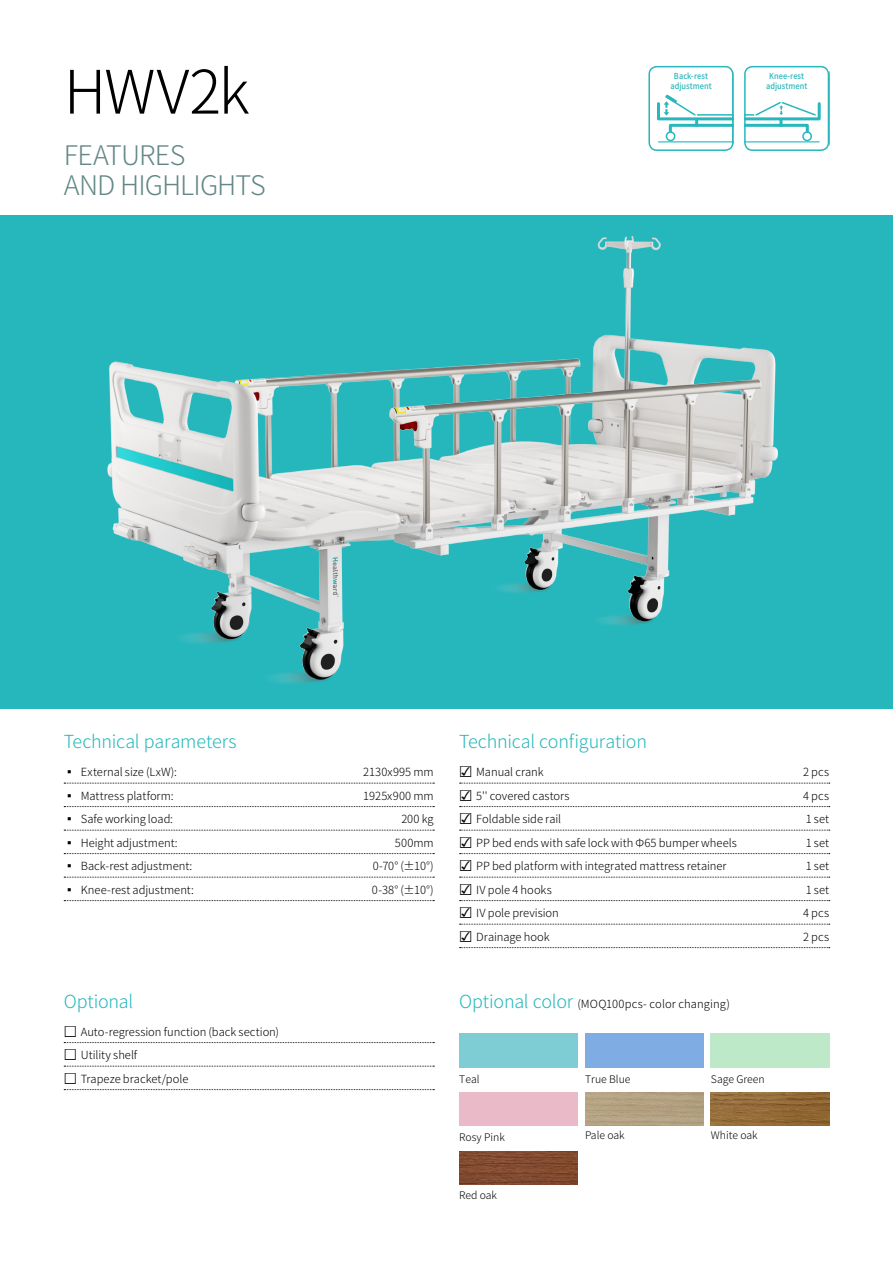
<style>
.page{position:relative;width:893px;height:1263px;background:#fff}
.page>*{position:absolute;margin:0;border:0;box-sizing:border-box;transform-origin:0 0}
.t1{font:300 60px "Noto Sans CJ Ksc";letter-spacing:-.02em;color:#000}
.t2{font:300 27px/30px "Noto Sans CJ Ksc";letter-spacing:-.035em;color:#638786}
.t3{font:300 18px "Noto Sans CJ Ksc";letter-spacing:-.01em;color:#26b7bc}
.t4{font:300 11.25px/23.5px "Noto Sans CJ Ksc";color:#000}
.t5{font:300 10.5px "Noto Sans CJ Ksc";color:#000}
.t6{font:500 8.25px/9.9px "Noto Sans CJ Ksc";letter-spacing:.005em;color:#27b7bc;text-align:center;scale:.9 1}
.s1{font-family:"Arial Unicode MS";font-weight:400;font-size:18px}
.s2{font-size:18px;color:#26b7bc}
</style>
<div class="page">
<div style="left:0;top:215px;width:893px;height:493px;background:#26b7bc"></div>
<svg style="left:64px;top:783px;width:370px;height:1px"></svg>
<svg style="left:64px;top:806px;width:370px;height:1px"></svg>
<svg style="left:64px;top:830px;width:370px;height:1px"></svg>
<svg style="left:64px;top:853px;width:370px;height:1px"></svg>
<svg style="left:64px;top:877px;width:370px;height:1px"></svg>
<svg style="left:64px;top:900px;width:370px;height:1px"></svg>
<svg style="left:64px;top:1042px;width:370px;height:1px"></svg>
<svg style="left:64px;top:1066px;width:370px;height:1px"></svg>
<svg style="left:64px;top:1089px;width:370px;height:1px"></svg>
<img style="left:585px;top:1093px;width:118px;height:33px">
<svg style="left:459px;top:1151px;width:118px;height:1px"></svg>
<img style="left:459px;top:1152px;width:118px;height:33px">
<img style="left:711px;top:1093px;width:118px;height:33px">
<svg style="left:460px;top:783px;width:370px;height:1px"></svg>
<svg style="left:460px;top:806px;width:370px;height:1px"></svg>
<svg style="left:460px;top:830px;width:370px;height:1px"></svg>
<svg style="left:460px;top:853px;width:370px;height:1px"></svg>
<svg style="left:460px;top:877px;width:370px;height:1px"></svg>
<svg style="left:460px;top:900px;width:370px;height:1px"></svg>
<svg style="left:460px;top:924px;width:370px;height:1px"></svg>
<svg style="left:460px;top:947px;width:370px;height:1px"></svg>
<div style="left:648px;top:66px;width:85px;height:85px;border:2px solid #27b7bc;border-radius:8px"></div>
<svg style="left:655px;top:66px;width:79px;height:85px"></svg>
<hr style="left:744px;top:141px;width:75px;height:1px;background:#27b7bc">
<div style="left:802px;top:131px;width:10px;height:10px;border:2px solid #27b7bc;border-radius:50%"></div>
<svg style="left:747px;top:102px;width:74px;height:33px"></svg>
<div style="left:744px;top:66px;width:85px;height:85px;border:2px solid #27b7bc;border-radius:8px"></div>
<svg style="left:829px;top:70px;width:1px;height:76px"></svg>
<img style="left:107px;top:236px;width:671px;height:448px">
<h1 class="t1" style="left:64px;top:58px;width:187px">HWV2k</h1>
<h2 class="t2" style="left:64px;top:141px;width:159px">Features<br>and Highli ghts</h2>
<p class="t6" style="left:670px;top:71px;width:47px">Back-rest adjustment</p>
<p class="t6" style="left:766px;top:71px;width:47px">Knee-rest adjustment</p>
<h3 class="t3" style="left:64px;top:732px;width:174px">Technical parameters</h3>
<p class="t4" style="left:64px;top:761px;width:115px">▪ External size (LxW):</p>
<p class="t4" style="left:363px;top:761px;width:72px">2130x995 mm</p>
<p class="t4" style="left:64px;top:784px;width:111px">▪ Mattress platform:</p>
<p class="t4" style="left:363px;top:784px;width:72px">1925x900 mm</p>
<p class="t4" style="left:64px;top:808px;width:111px">▪ Safe working load:</p>
<p class="t4" style="left:401px;top:808px;width:34px">200 kg</p>
<p class="t4" style="left:64px;top:831px;width:115px">▪ Height adjustment:</p>
<p class="t4" style="left:395px;top:831px;width:40px">500mm</p>
<p class="t4" style="left:64px;top:855px;width:130px">▪ Back-rest adjustment:</p>
<p class="t4" style="left:373px;top:855px;width:62px">0-70° (±10°)</p>
<p class="t4" style="left:64px;top:878px;width:132px">▪ Knee-rest adjustment:</p>
<p class="t4" style="left:372px;top:878px;width:63px">0-38° (±10°)</p>
<h3 class="t3" style="left:64px;top:991px;width:71px">Optional</h3>
<p class="t4" style="left:64px;top:1020px;width:217px"><span class="s1">☐</span> Auto-regression function (back section) <span class="s1">☐</span> Utility shelf<br><span class="s1">☐</span> Trapeze bracket/pole</p>
<h3 class="t3" style="left:459px;top:732px;width:189px">Technical configuration</h3>
<p class="t4" style="left:459px;top:761px;width:86px"><span class="s1">☑</span> Manual crank</p>
<p class="t4" style="left:803px;top:761px;width:28px">2 pcs</p>
<p class="t4" style="left:459px;top:784px;width:112px"><span class="s1">☑</span> 5'' covered castors</p>
<p class="t4" style="left:803px;top:784px;width:28px">4 pcs</p>
<p class="t4" style="left:459px;top:808px;width:104px"><span class="s1">☑</span> Foldable side rail</p>
<p class="t4" style="left:806px;top:808px;width:25px">1 set</p>
<p class="t4" style="left:459px;top:831px;width:279px"><span class="s1">☑</span> PP bed ends with safe lock with Φ65 bumper wheels</p>
<p class="t4" style="left:806px;top:831px;width:25px">1 set</p>
<p class="t4" style="left:459px;top:855px;width:269px"><span class="s1">☑</span> PP bed platform with integrated mattress retainer</p>
<p class="t4" style="left:806px;top:855px;width:25px">1 set</p>
<p class="t4" style="left:459px;top:878px;width:94px"><span class="s1">☑</span> IV pole 4 hooks</p>
<p class="t4" style="left:806px;top:878px;width:25px">1 set</p>
<p class="t4" style="left:459px;top:902px;width:101px"><span class="s1">☑</span> IV pole prevision</p>
<p class="t4" style="left:803px;top:902px;width:28px">4 pcs</p>
<p class="t4" style="left:459px;top:925px;width:92px"><span class="s1">☑</span> Drainage hook</p>
<p class="t4" style="left:803px;top:925px;width:28px">2 pcs</p>
<p class="t4" style="left:459px;top:992px;width:272px"><span class="s2">Optional color</span> (MOQ100pcs- color changing)</p>
<p class="t5" style="left:459px;top:1073px;width:22px">Teal</p>
<p class="t5" style="left:459px;top:1131px;width:47px">Rosy Pink</p>
<p class="t5" style="left:459px;top:1189px;width:39px">Red oak</p>
<p class="t5" style="left:585px;top:1073px;width:47px">True Blue</p>
<p class="t5" style="left:585px;top:1129px;width:41px">Pale oak</p>
<p class="t5" style="left:711px;top:1073px;width:55px">Sage Green</p>
<p class="t5" style="left:711px;top:1129px;width:48px">White oak</p>
</div>
